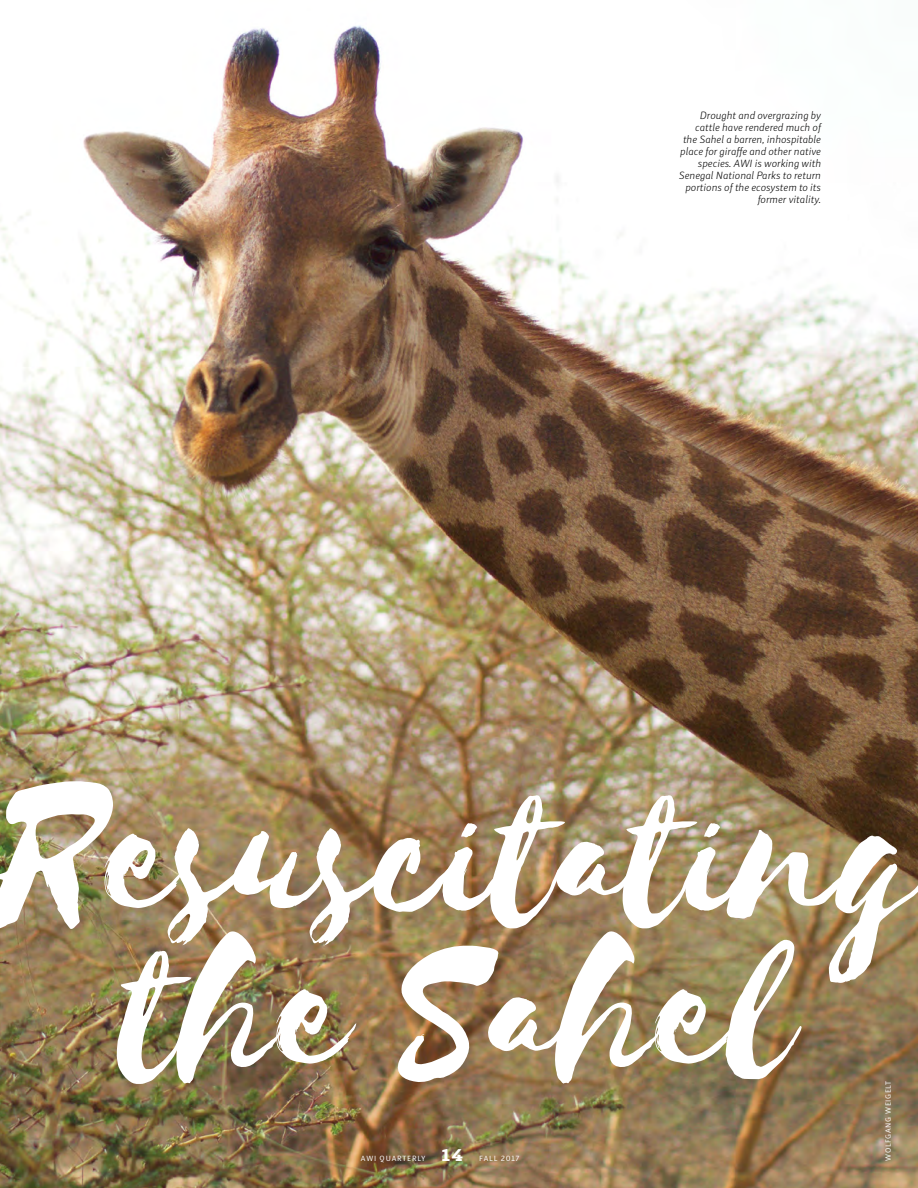
<style>
.page{position:relative;width:918px;height:1188px;background:#fff}
.page>*{position:absolute;margin:0;border:0;box-sizing:border-box;transform-origin:0 0}
.t1{font:210.75px/155.6px "Selima";color:#fff;text-align:center}
.t2{font:italic 300 10.5px/12px "Submariner";color:#000;text-align:right}
.t3{font:7.5px "Submariner";letter-spacing:.11em;color:#fff}
.t4{font:7.5px "Submariner";letter-spacing:.085em;color:#fff}
.s1{font-family:"Cabrito Ext Ex B";font-size:16.5px}
</style>
<div class="page">
<img style="left:0;top:25px;width:918px;height:1163px">
<p class="t2" style="left:679px;top:109px;width:144px">Drought and overgrazing by cattle have rendered much of the Sahel a barren, inhospitable place for giraffe and other native species. AWI is working with<br>Senegal National Parks to return portions of the ecosystem to its former vitality.</p>
<p class="t1" style="left:-4px;top:785px;width:930px">Resuscitating the Sahel</p>
<p class="t4" style="left:883px;top:1161px;width:82px;rotate:-90deg">WOLFGANG WEIGELT</p>
<p class="t3" style="left:361px;top:1153px;width:160px">AWI QUARTERLY <span class="s1">14</span> FALL 2017</p>
</div>
